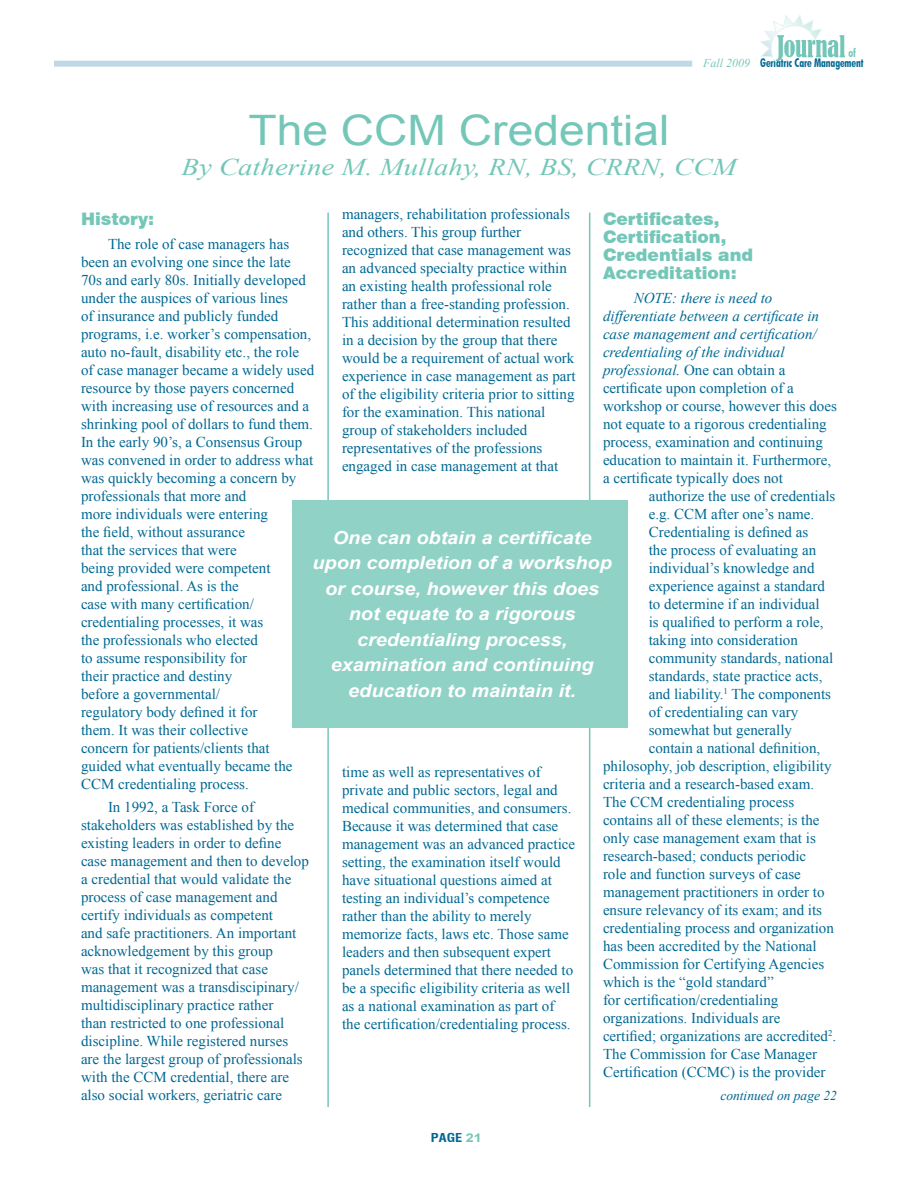
<style>
.page{position:relative;width:918px;height:1188px;background:#fff}
.page>*{position:absolute;margin:0;border:0;box-sizing:border-box;transform-origin:0 0}
.t1{font:42px "Arial";color:#74c7b8;scale:1.1 1}
.t2{font:italic 24px "Times New Roman";color:#74c7b8;scale:1.2 1}
.t3{font:italic 700 18px/25.5px "Arial";color:#fff;text-align:center;scale:1.1 1}
.t4{font:900 17.25px/18px "Swiss 721 BT";color:#74c7b8}
.t5{font:15px/18px "Times New Roman";color:#006892}
.t6{font:italic 13.5px "Times New Roman";color:#006892}
.t7{font:700 condensed 12px "Futura BT";letter-spacing:-.01em;color:#006892;scale:.9 1}
.t8{font:italic 12px "Times New Roman";color:#74c7b8}
.t9{font:700 condensed 12px "Swiss 721 BT";color:#006892;scale:1.2 1}
.t10{font:700 condensed 12px "Futura BT";color:#74c7b8;scale:.9 1}
.s1{font-style:italic}
.s2{font-family:"Arial";font-stretch:normal;color:#74c7b8}
</style>
<div class="page">
<div style="left:54px;top:61px;width:638px;height:6px;background:#bfd9e4"></div>
<svg style="left:760px;top:15px;width:62px;height:46px"></svg>
<img style="left:776px;top:35px;width:69px;height:25px">
<hr style="left:327px;top:213px;width:2px;height:894px;background:#74c7b8">
<hr style="left:589px;top:213px;width:1px;height:894px;background:#74c7b8">
<div style="left:292px;top:500px;width:336px;height:228px;background:#90d2c6"></div>
<p class="t8" style="left:703px;top:55px;width:49px">Fall 2009</p>
<p class="t10" style="left:848px;top:45px;width:10px">of</p>
<p class="t7" style="left:760px;top:55px;width:116px">Geriatric Care Management</p>
<h1 class="t1" style="left:248px;top:107px;width:384px">The CCM Credential</h1>
<h2 class="t2" style="left:181px;top:150px;width:464px">By Catherine M. Mullahy, RN, BS, CRRN, CCM</h2>
<p class="t5" style="left:342px;top:205px;width:235px">managers, rehabilitation professionals and others. This group further recognized that case management was an advanced specialty practice within an existing health professional role rather than a free-standing profession.<br>This additional determination resulted in a decision by the group that there would be a requirement of actual work experience in case management as part of the eligibility criteria prior to sitting for the examination. This national group of stakeholders included representatives of the professions engaged in case management at that</p>
<p class="t4" style="left:603px;top:210px;width:152px">Certificates,<br>Certification,<br>Credentials and<br>Accreditation:</p>
<p class="t5" style="left:603px;top:288px;width:235px;text-indent:31px"><span class="s1">NOTE: there is need to differentiate between a certificate in case management and certification/ credentialing of the individual professional.</span> One can obtain a certificate upon completion of a workshop or course, however this does not equate to a rigorous credentialing process, examination and continuing education to maintain it. Furthermore, a certificate typically does not</p>
<p class="t5" style="left:649px;top:486px;width:188px">authorize the use of credentials</p>
<p class="t5" style="left:649px;top:504px;width:167px">e.g. CCM after one’s name.</p>
<p class="t5" style="left:649px;top:522px;width:161px">Credentialing is defined as</p>
<p class="t5" style="left:649px;top:540px;width:169px">the process of evaluating an</p>
<p class="t5" style="left:649px;top:558px;width:167px">individual’s knowledge and</p>
<p class="t5" style="left:649px;top:576px;width:178px">experience against a standard</p>
<p class="t5" style="left:649px;top:594px;width:172px">to determine if an individual</p>
<p class="t5" style="left:649px;top:612px;width:176px">is qualified to perform a role,</p>
<p class="t5" style="left:649px;top:630px;width:151px">taking into consideration</p>
<p class="t5" style="left:649px;top:648px;width:186px">community standards, national</p>
<p class="t5" style="left:649px;top:666px;width:175px">standards, state practice acts,</p>
<p class="t5" style="left:649px;top:684px;width:184px">and liability.<sup>1</sup> The components</p>
<p class="t5" style="left:649px;top:702px;width:151px">of credentialing can vary</p>
<p class="t5" style="left:649px;top:720px;width:145px">somewhat but generally</p>
<p class="t5" style="left:649px;top:738px;width:173px">contain a national definition,</p>
<p class="t5" style="left:603px;top:756px;width:230px">philosophy, job description, eligibility</p>
<p class="t5" style="left:603px;top:774px;width:213px">criteria and a research-based exam.</p>
<p class="t5" style="left:603px;top:792px;width:193px">The CCM credentialing process</p>
<p class="t5" style="left:603px;top:810px;width:218px">contains all of these elements; is the</p>
<p class="t5" style="left:603px;top:828px;width:214px">only case management exam that is</p>
<p class="t5" style="left:603px;top:846px;width:205px">research-based; conducts periodic</p>
<p class="t5" style="left:603px;top:864px;width:199px">role and function surveys of case</p>
<p class="t5" style="left:603px;top:882px;width:223px">management practitioners in order to</p>
<p class="t5" style="left:603px;top:900px;width:221px">ensure relevancy of its exam; and its</p>
<p class="t5" style="left:603px;top:918px;width:232px">credentialing process and organization</p>
<p class="t5" style="left:603px;top:936px;width:215px">has been accredited by the National</p>
<p class="t5" style="left:603px;top:954px;width:223px">Commission for Certifying Agencies</p>
<p class="t5" style="left:603px;top:972px;width:172px">which is the “gold standard”</p>
<p class="t5" style="left:603px;top:990px;width:177px">for certification/credentialing</p>
<p class="t5" style="left:603px;top:1008px;width:179px">organizations. Individuals are</p>
<p class="t5" style="left:603px;top:1026px;width:235px">certified; organizations are accredited<sup>2</sup>.</p>
<p class="t5" style="left:603px;top:1044px;width:216px">The Commission for Case Manager</p>
<p class="t5" style="left:603px;top:1062px;width:224px">Certification (CCMC) is the provider</p>
<p class="t4" style="left:81px;top:210px;width:75px">History:</p>
<p class="t5" style="left:81px;top:234px;width:235px;text-indent:27px">The role of case managers has been an evolving one since the late<br>70s and early 80s. Initially developed under the auspices of various lines<br>of insurance and publicly funded programs, i.e. worker’s compensation, auto no-fault, disability etc., the role of case manager became a widely used resource by those payers concerned with increasing use of resources and a shrinking pool of dollars to fund them.<br>In the early 90’s, a Consensus Group was convened in order to address what was quickly becoming a concern by professionals that more and<br>more individuals were entering<br>the field, without assurance<br>that the services that were<br>being provided were competent<br>and professional. As is the<br>case with many certification/ credentialing processes, it was<br>the professionals who elected<br>to assume responsibility for<br>their practice and destiny<br>before a governmental/<br>regulatory body defined it for<br>them. It was their collective<br>concern for patients/clients that guided what eventually became the<br>CCM credentialing process.</p>
<p class="t5" style="left:81px;top:798px;width:229px;text-indent:27px">In 1992, a Task Force of stakeholders was established by the existing leaders in order to define case management and then to develop a credential that would validate the process of case management and certify individuals as competent<br>and safe practitioners. An important acknowledgement by this group<br>was that it recognized that case management was a transdiscipinary/ multidisciplinary practice rather<br>than restricted to one professional discipline. While registered nurses are the largest group of professionals with the CCM credential, there are also social workers, geriatric care</p>
<p class="t3" style="left:313px;top:525px;width:274px">One can obtain a certificate upon completion of a workshop or course, however this does not equate to a rigorous credentialing process, examination and continuing education to maintain it.</p>
<p class="t5" style="left:342px;top:763px;width:235px">time as well as representatives of private and public sectors, legal and medical communities, and consumers.<br>Because it was determined that case management was an advanced practice setting, the examination itself would have situational questions aimed at testing an individual’s competence rather than the ability to merely memorize facts, laws etc. Those same leaders and then subsequent expert panels determined that there needed to be a specific eligibility criteria as well as a national examination as part of the certification/credentialing process.</p>
<p class="t6" style="left:720px;top:1086px;width:118px">continued on page 22</p>
<p class="t9" style="left:431px;top:1130px;width:44px">page <span class="s2">21</span></p>
</div>
